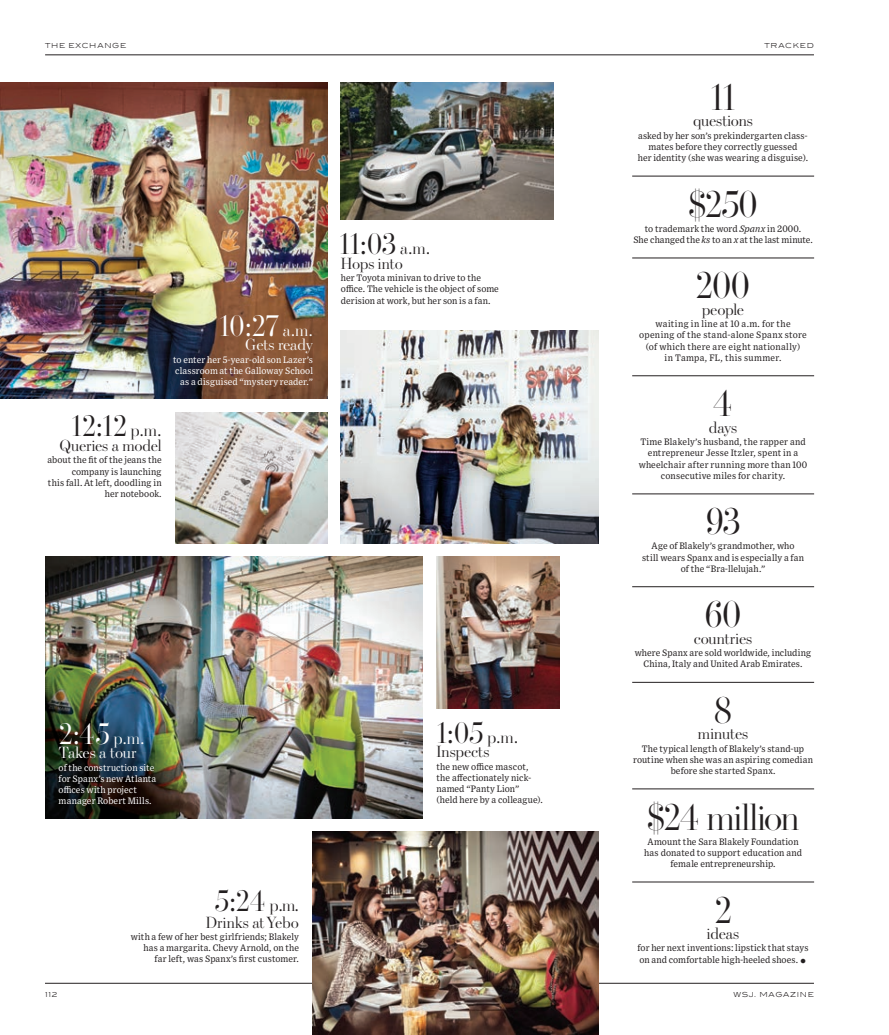
<style>
.page{position:relative;width:889px;height:1035px;background:#fff}
.page>*{position:absolute;margin:0;border:0;box-sizing:border-box;transform-origin:0 0}
.t1{font:37.5px "DJ5 Escrow Light Display";letter-spacing:-.05em;color:#231f20}
.t2{font:37.5px "DJ5 Escrow Light Display";letter-spacing:-.025em;color:#231f20}
.t3{font:30px "DJ5 Escrow Light Display";letter-spacing:-.015em;color:#231f20}
.t4{font:30px "DJ5 Escrow Light Display";color:#fff}
.t5{font:16.25px "DJ Escrow Light Deck";letter-spacing:-.005em;color:#231f20}
.t6{font:16.25px "DJ Escrow Light Deck";letter-spacing:-.005em;color:#fff}
.t7{font:9.12px/11.2px "Exchange Text";letter-spacing:.005em;color:#231f20;text-align:center}
.t8{font:9.12px/11.2px "Exchange Text";letter-spacing:.005em;color:#fff}
.t9{font:9.12px/11.2px "Exchange Text";letter-spacing:.025em;color:#231f20;text-align:center}
.t10{font:300 8.12px "Blair ITC Std";letter-spacing:.09em;color:#231f20}
.s1{font-size:17.5px}
.s2{font-style:italic}
</style>
<div class="page">
<hr style="left:45px;top:983px;width:769px;height:1px;background:#231f20">
<hr style="left:45px;top:55px;width:769px;height:1px;background:#231f20">
<hr style="left:632px;top:176px;width:182px;height:1px;background:#231f20">
<hr style="left:632px;top:494px;width:182px;height:1px;background:#231f20">
<hr style="left:632px;top:376px;width:182px;height:1px;background:#231f20">
<hr style="left:632px;top:258px;width:182px;height:1px;background:#231f20">
<hr style="left:632px;top:587px;width:182px;height:1px;background:#231f20">
<hr style="left:632px;top:682px;width:182px;height:1px;background:#231f20">
<hr style="left:632px;top:789px;width:182px;height:1px;background:#231f20">
<hr style="left:632px;top:882px;width:182px;height:1px;background:#231f20">
<img style="left:341px;top:82px;width:212px;height:138px">
<img style="left:341px;top:330px;width:257px;height:213px">
<img style="left:436px;top:557px;width:123px;height:151px">
<img style="left:45px;top:557px;width:377px;height:261px">
<img style="left:313px;top:832px;width:285px;height:203px">
<img style="left:0;top:82px;width:327px;height:317px">
<img style="left:175px;top:413px;width:152px;height:130px">
<p class="t10" style="left:45px;top:41px;width:83px">THE EXCHANGE</p>
<p class="t10" style="left:764px;top:41px;width:51px">TRACKED</p>
<h2 class="t3" style="left:71px;top:408px;width:92px">12:12 <span class="s1">p.m.</span></h2>
<h3 class="t5" style="left:60px;top:436px;width:104px">Queries a model</h3>
<p class="t7" style="left:48px;top:454px;width:116px;text-align:right">about the fit of the jeans the company is launching<br>this fall. At left, doodling in her notebook.</p>
<h2 class="t4" style="left:219px;top:307px;width:95px">10:27 <span class="s1">a.m.</span></h2>
<h3 class="t6" style="left:245px;top:335px;width:69px">Gets ready</h3>
<p class="t8" style="left:173px;top:353px;width:141px;text-align:right">to enter her 5-year-old son Lazer’s classroom at the Galloway School as a disguised “mystery reader.”</p>
<h2 class="t3" style="left:339px;top:226px;width:93px">11:03 <span class="s1">a.m.</span></h2>
<h3 class="t5" style="left:341px;top:253px;width:63px">Hops into</h3>
<p class="t7" style="left:341px;top:272px;width:159px;text-align:left">her Toyota minivan to drive to the office. The vehicle is the object of some derision at work, but her son is a fan.</p>
<h2 class="t4" style="left:59px;top:715px;width:87px">2:45 <span class="s1">p.m.</span></h2>
<h3 class="t6" style="left:59px;top:743px;width:80px">Takes a tour</h3>
<p class="t8" style="left:59px;top:761px;width:99px">of the construction site for Spanx’s new Atlanta offices with project manager Robert Mills.</p>
<h2 class="t3" style="left:214px;top:883px;width:86px">5:24 <span class="s1">p.m.</span></h2>
<h3 class="t5" style="left:206px;top:912px;width:95px">Drinks at Yebo</h3>
<p class="t7" style="left:131px;top:930px;width:170px;text-align:right">with a few of her best girlfriends; Blakely has a margarita. Chevy Arnold, on the far left, was Spanx’s first customer.</p>
<h2 class="t3" style="left:436px;top:714px;width:83px">1:05 <span class="s1">p.m.</span></h2>
<h3 class="t5" style="left:436px;top:742px;width:55px">Inspects</h3>
<p class="t7" style="left:436px;top:760px;width:108px;text-align:left">the new office mascot, the affectionately nick&shy;named “Panty Lion” (held here by a colleague).</p>
<h1 class="t1" style="left:710px;top:75px;width:27px">11</h1>
<h3 class="t5" style="left:693px;top:111px;width:61px">questions</h3>
<p class="t7" style="left:638px;top:129px;width:172px">asked by her son’s prekindergarten class&shy;mates before they correctly guessed<br>her identity (she was wearing a disguise).</p>
<h1 class="t1" style="left:688px;top:181px;width:72px">$250</h1>
<p class="t7" style="left:633px;top:222px;width:181px">to trademark the word <span class="s2">Spanx</span> in 2000.<br>She changed the <span class="s2">ks</span> to an <span class="s2">x</span> at the last minute.</p>
<h1 class="t1" style="left:695px;top:263px;width:57px">200</h1>
<h3 class="t5" style="left:702px;top:299px;width:44px">people</h3>
<p class="t9" style="left:639px;top:318px;width:169px">waiting in line at 10 a.m. for the opening of the stand-alone Spanx store (of which there are eight nationally)<br>in Tampa, FL, this summer.</p>
<h1 class="t1" style="left:712px;top:381px;width:22px">4</h1>
<h3 class="t5" style="left:709px;top:417px;width:30px">days</h3>
<p class="t7" style="left:639px;top:436px;width:170px">Time Blakely’s husband, the rapper and entrepreneur Jesse Itzler, spent in a wheelchair after running more than 100 consecutive miles for charity.</p>
<h1 class="t1" style="left:705px;top:499px;width:37px">93</h1>
<p class="t7" style="left:642px;top:540px;width:164px">Age of Blakely’s grandmother, who<br>still wears Spanx and is especially a fan of the “Bra-llelujah.”</p>
<h1 class="t1" style="left:704px;top:592px;width:39px">60</h1>
<h3 class="t5" style="left:694px;top:628px;width:60px">countries</h3>
<p class="t7" style="left:635px;top:647px;width:178px">where Spanx are sold worldwide, including<br>China, Italy and United Arab Emirates.</p>
<h1 class="t1" style="left:713px;top:687px;width:21px">8</h1>
<h3 class="t5" style="left:698px;top:724px;width:52px">minutes</h3>
<p class="t7" style="left:633px;top:742px;width:181px">The typical length of Blakely’s stand-up routine when she was an aspiring comedian before she started Spanx.</p>
<h1 class="t2" style="left:646px;top:794px;width:154px">$24 million</h1>
<p class="t7" style="left:644px;top:835px;width:159px">Amount the Sara Blakely Foundation has donated to support education and female entrepreneurship.</p>
<h1 class="t1" style="left:714px;top:887px;width:20px">2</h1>
<h3 class="t5" style="left:707px;top:924px;width:34px">ideas</h3>
<p class="t7" style="left:637px;top:942px;width:173px;text-align:left">for her next inventions: lipstick that stays on and comfortable high-heeled shoes.</p>
<p class="t10" style="left:45px;top:989px;width:14px">112</p>
<p class="t10" style="left:733px;top:989px;width:82px">WSJ. MAGAZINE</p>
</div>
